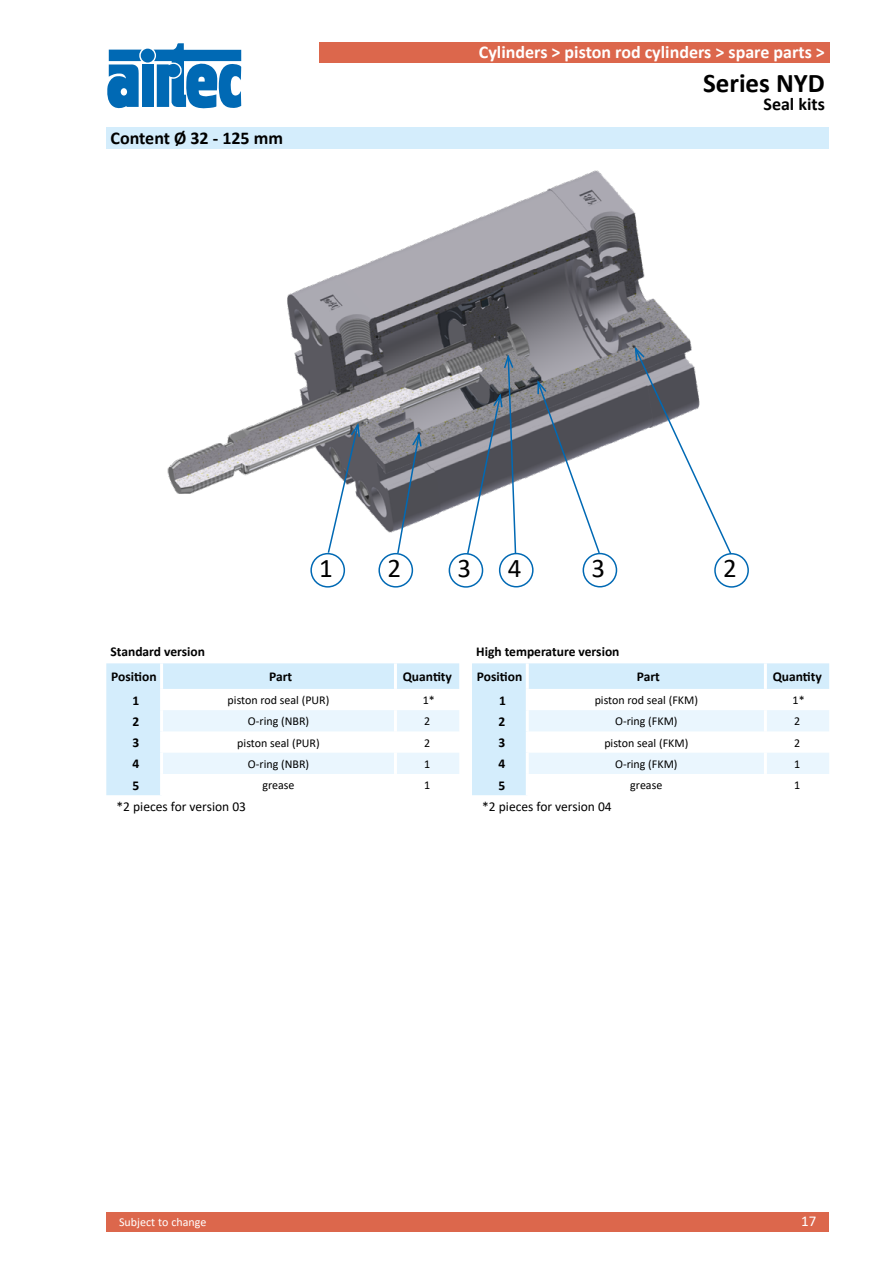
<style>
.page{position:relative;width:893px;height:1263px;background:#fff}
.page>*{position:absolute;margin:0;border:0;box-sizing:border-box;transform-origin:0 0}
.t1{font:700 27px "Calibri";color:#000}
.t2{font:27px "Calibri";color:#000}
.t3{font:700 18px "Calibri";color:#fff}
.t4{font:700 18px "Calibri";color:#000}
.t5{font:15px "Calibri";color:#fff}
.t6{font:700 13.5px/25.5px "Calibri";color:#000}
.t7{font:13.5px "Calibri";color:#000}
.t8{font:12px "Calibri";color:#000}
.t9{font:12px "Calibri";color:#fff}
</style>
<div class="page">
<div style="left:141px;top:49px;width:14px;height:14px;background:#0069b4;border-radius:50%"></div>
<div style="left:142px;top:64px;width:12px;height:43px;background:#0069b4"></div>
<svg style="left:107px;top:50px;width:35px;height:59px"></svg>
<svg style="left:154px;top:43px;width:87px;height:66px"></svg>
<div style="left:106px;top:1212px;width:723px;height:19px;background:#dc674c"></div>
<div style="left:319px;top:43px;width:510px;height:20px;background:#dc674c"></div>
<img style="left:167px;top:170px;width:524px;height:363px">
<div style="left:106px;top:128px;width:723px;height:21px;background:#d4edfc"></div>
<svg style="left:327px;top:421px;width:34px;height:133px"></svg>
<svg style="left:396px;top:430px;width:27px;height:125px"></svg>
<svg style="left:536px;top:378px;width:65px;height:177px"></svg>
<svg style="left:634px;top:345px;width:98px;height:210px"></svg>
<div style="left:310px;top:553px;width:35px;height:35px;border:2px solid #0069b4;border-radius:50%"></div>
<div style="left:378px;top:553px;width:35px;height:35px;border:2px solid #0069b4;border-radius:50%"></div>
<div style="left:714px;top:553px;width:35px;height:35px;border:2px solid #0069b4;border-radius:50%"></div>
<div style="left:449px;top:553px;width:34px;height:35px;border:2px solid #0069b4;border-radius:50%"></div>
<div style="left:583px;top:553px;width:34px;height:34px;border:2px solid #0069b4;border-radius:50%"></div>
<svg style="left:466px;top:352px;width:51px;height:204px"></svg>
<div style="left:499px;top:553px;width:35px;height:34px;border:2px solid #0069b4;border-radius:50%"></div>
<svg style="left:106px;top:663px;width:353px;height:132px;fill:#d4edfc"></svg>
<svg style="left:163px;top:710px;width:296px;height:64px"></svg>
<hr style="left:160px;top:663px;width:3px;height:26px;background:#fff">
<hr style="left:394px;top:663px;width:3px;height:26px;background:#fff">
<hr style="left:160px;top:689px;width:3px;height:21px;background:#fff">
<hr style="left:394px;top:689px;width:3px;height:21px;background:#fff">
<hr style="left:160px;top:710px;width:3px;height:21px;background:#fff">
<hr style="left:394px;top:710px;width:3px;height:21px;background:#fff">
<hr style="left:160px;top:731px;width:3px;height:22px;background:#fff">
<hr style="left:394px;top:731px;width:3px;height:22px;background:#fff">
<hr style="left:160px;top:753px;width:3px;height:21px;background:#fff">
<hr style="left:394px;top:753px;width:3px;height:21px;background:#fff">
<hr style="left:160px;top:774px;width:3px;height:21px;background:#fff">
<hr style="left:394px;top:774px;width:3px;height:21px;background:#fff">
<svg style="left:472px;top:663px;width:357px;height:132px;fill:#d4edfc"></svg>
<svg style="left:529px;top:710px;width:300px;height:64px"></svg>
<hr style="left:526px;top:663px;width:3px;height:26px;background:#fff">
<hr style="left:764px;top:663px;width:3px;height:26px;background:#fff">
<hr style="left:526px;top:689px;width:3px;height:21px;background:#fff">
<hr style="left:764px;top:689px;width:3px;height:21px;background:#fff">
<hr style="left:526px;top:710px;width:3px;height:21px;background:#fff">
<hr style="left:764px;top:710px;width:3px;height:21px;background:#fff">
<hr style="left:526px;top:731px;width:3px;height:22px;background:#fff">
<hr style="left:764px;top:731px;width:3px;height:22px;background:#fff">
<hr style="left:526px;top:753px;width:3px;height:21px;background:#fff">
<hr style="left:764px;top:753px;width:3px;height:21px;background:#fff">
<hr style="left:526px;top:774px;width:3px;height:21px;background:#fff">
<hr style="left:764px;top:774px;width:3px;height:21px;background:#fff">
<h2 class="t4" style="left:111px;top:125px;width:174px">Content Ø 32 - 125 mm</h2>
<h2 class="t3" style="left:479px;top:40px;width:327px">Cylinders &gt; piston rod cylinders &gt; spare part</h2>
<h2 class="t3" style="left:579px;top:40px;width:247px">Cylinders &gt; piston rod cylinders &gt;</h2>
<h1 class="t1" style="left:703px;top:64px;width:123px">Series NYD</h1>
<h2 class="t4" style="left:763px;top:91px;width:63px">Seal kits</h2>
<h1 class="t2" style="left:319px;top:549px;width:15px">1</h1>
<h1 class="t2" style="left:387px;top:549px;width:15px">2</h1>
<h1 class="t2" style="left:457px;top:549px;width:15px">3</h1>
<h1 class="t2" style="left:508px;top:549px;width:15px">4</h1>
<h1 class="t2" style="left:591px;top:549px;width:15px">3</h1>
<h1 class="t2" style="left:723px;top:549px;width:15px">2</h1>
<p class="t6" style="left:111px;top:638px;width:96px">Standard version<br>Position</p>
<p class="t6" style="left:269px;top:664px;width:25px">Part</p>
<p class="t6" style="left:403px;top:664px;width:51px">Quantity</p>
<p class="t6" style="left:476px;top:638px;width:145px">High temperature version<br>Position</p>
<p class="t6" style="left:637px;top:664px;width:25px">Part</p>
<p class="t6" style="left:773px;top:664px;width:51px">Quantity</p>
<p class="t6" style="left:133px;top:687px;width:8px">1</p>
<p class="t8" style="left:228px;top:692px;width:103px">piston rod seal (PUR)</p>
<p class="t8" style="left:423px;top:692px;width:14px">1*</p>
<p class="t6" style="left:133px;top:708px;width:8px">2</p>
<p class="t8" style="left:248px;top:713px;width:63px">O-ring (NBR)</p>
<p class="t8" style="left:424px;top:713px;width:8px">2</p>
<p class="t6" style="left:133px;top:730px;width:8px">3</p>
<p class="t8" style="left:237px;top:734px;width:84px">piston seal (PUR)</p>
<p class="t8" style="left:424px;top:734px;width:8px">2</p>
<p class="t6" style="left:133px;top:751px;width:8px">4</p>
<p class="t8" style="left:248px;top:755px;width:63px">O-ring (NBR)</p>
<p class="t8" style="left:424px;top:755px;width:8px">1</p>
<p class="t6" style="left:133px;top:772px;width:8px">5</p>
<p class="t8" style="left:262px;top:777px;width:34px">grease</p>
<p class="t8" style="left:424px;top:777px;width:8px">1</p>
<p class="t7" style="left:117px;top:797px;width:131px">*2 pieces for version 03</p>
<p class="t6" style="left:499px;top:687px;width:8px">1</p>
<p class="t8" style="left:595px;top:692px;width:105px">piston rod seal (FKM)</p>
<p class="t8" style="left:793px;top:692px;width:14px">1*</p>
<p class="t6" style="left:498px;top:708px;width:8px">2</p>
<p class="t8" style="left:615px;top:713px;width:64px">O-ring (FKM)</p>
<p class="t8" style="left:794px;top:713px;width:8px">2</p>
<p class="t6" style="left:498px;top:730px;width:8px">3</p>
<p class="t8" style="left:604px;top:734px;width:86px">piston seal (FKM)</p>
<p class="t8" style="left:794px;top:734px;width:8px">2</p>
<p class="t6" style="left:498px;top:751px;width:8px">4</p>
<p class="t8" style="left:615px;top:755px;width:64px">O-ring (FKM)</p>
<p class="t8" style="left:794px;top:755px;width:8px">1</p>
<p class="t6" style="left:498px;top:772px;width:8px">5</p>
<p class="t8" style="left:630px;top:777px;width:34px">grease</p>
<p class="t8" style="left:794px;top:777px;width:8px">1</p>
<p class="t7" style="left:482px;top:797px;width:131px">*2 pieces for version 04</p>
<p class="t9" style="left:119px;top:1214px;width:89px">Subject to change</p>
<p class="t5" style="left:801px;top:1211px;width:17px">17</p>
</div>
